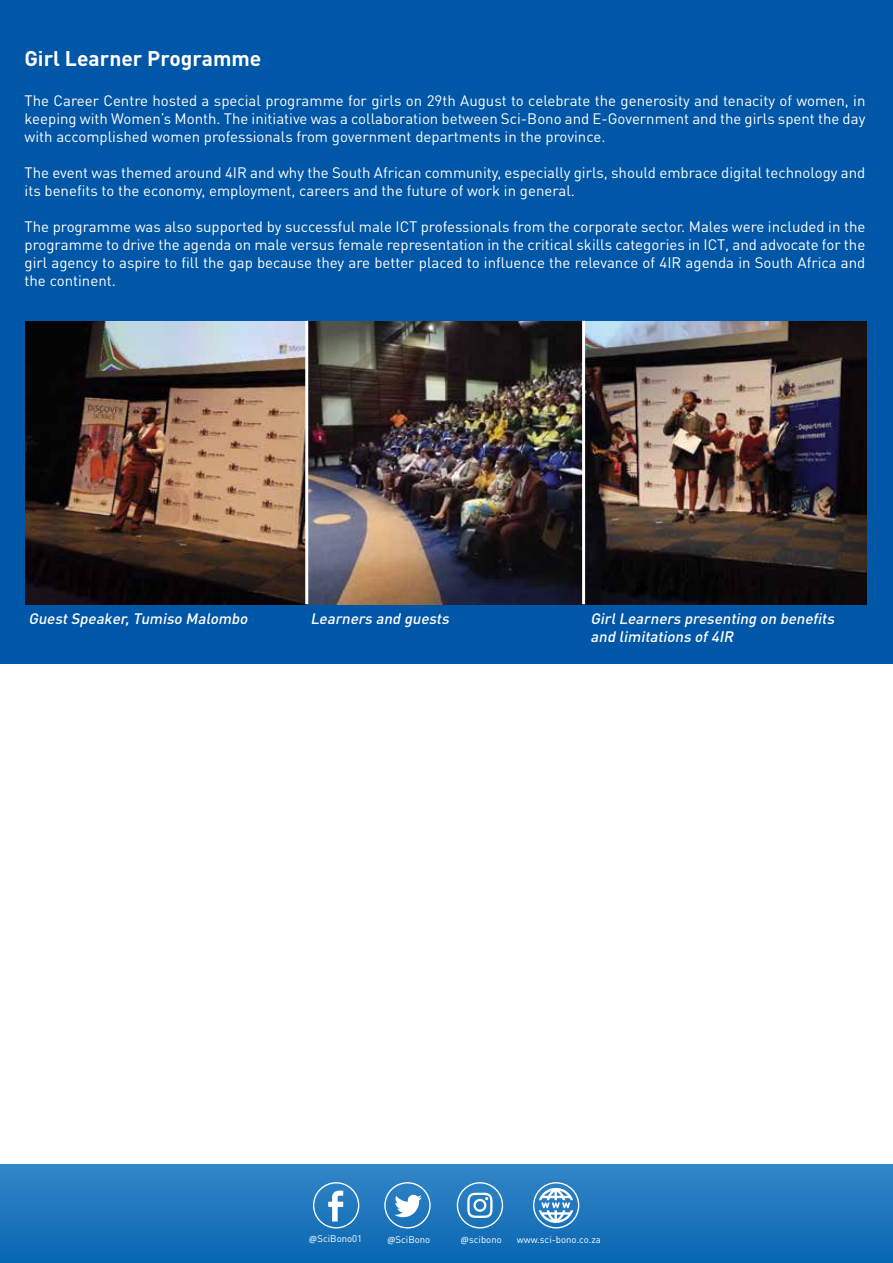
<style>
.page{position:relative;width:893px;height:1263px;background:#fff}
.page>*{position:absolute;margin:0;border:0;box-sizing:border-box;transform-origin:0 0}
.t1{font:700 21px "DIN Pro";color:#fff}
.t2{font:15px/18px "DIN Pro";color:#fff;text-align:justify}
.t3{font:italic 500 15px/18px "DIN Pro";color:#fff}
.t4{font:9.6px "DIN Pro";color:#fff}
.s1{font-family:"Calibri"}
</style>
<div class="page">
<div style="left:0;top:0;width:893px;height:663px;background:#0056a7"></div>
<img style="left:26px;top:321px;width:556px;height:283px">
<img style="left:585px;top:321px;width:281px;height:283px">
<hr style="left:582px;top:321px;width:3px;height:283px;background:#fff">
<hr style="left:305px;top:321px;width:3px;height:283px;background:#fff">
<div style="left:0;top:1164px;width:893px;height:99px;background:linear-gradient(to bottom,#3688c8,#0867b2)"></div>
<div style="left:313px;top:1182px;width:46px;height:46px;border:1px solid #fff;border-radius:50%"></div>
<svg style="left:328px;top:1190px;width:15px;height:31px"></svg>
<div style="left:384px;top:1182px;width:47px;height:46px;border:1px solid #fff;border-radius:50%"></div>
<svg style="left:394px;top:1194px;width:28px;height:23px"></svg>
<svg style="left:467px;top:1193px;width:26px;height:25px"></svg>
<div style="left:457px;top:1182px;width:46px;height:46px;border:1px solid #fff;border-radius:50%"></div>
<div style="left:533px;top:1182px;width:46px;height:46px;border:1px solid #fff;border-radius:50%"></div>
<svg style="left:539px;top:1188px;width:34px;height:35px"></svg>
<h1 class="t1" style="left:25px;top:45px;width:238px">Girl Learner Programme</h1>
<p class="t2" style="left:25px;top:91px;width:842px">The Career Centre hosted a special programme for girls on 29th August to celebrate the generosity and tenacity of women, in keeping with Women’s Month. The initiative was a collaboration between Sci-Bono and E-Government and the girls spent the day with accomplished women professionals from government departments in the province.</p>
<p class="t2" style="left:25px;top:163px;width:842px">The event was themed around 4IR and why the South African community, especially girls, should embrace digital technology and its benefits to the economy, employment, careers and the future of work in general.</p>
<p class="t2" style="left:25px;top:217px;width:842px">The programme was also supported by successful male ICT professionals from the corporate sector. Males were included in the programme to drive the agenda on male versus female representation in the critical skills categories in ICT, and advocate for the girl agency to aspire to fill the gap because they are better placed to influence the relevance of 4IR agenda in South Africa and the continent.</p>
<p class="t3" style="left:28px;top:609px;width:224px">GuestSpeaker,Tumiso Malombo</p>
<p class="t3" style="left:310px;top:609px;width:143px">Learners and guests</p>
<p class="t3" style="left:591px;top:609px;width:249px">GirlLearners presenting on benefits and limitations of4IR</p>
<p class="t4" style="left:309px;top:1231px;width:55px"><span class="s1">@</span>SciBono01</p>
<p class="t4" style="left:387px;top:1233px;width:45px"><span class="s1">@</span>SciBono</p>
<p class="t4" style="left:461px;top:1233px;width:43px"><span class="s1">@</span>scibono</p>
<p class="t4" style="left:517px;top:1233px;width:85px">www.sci-bono.co.za</p>
</div>
